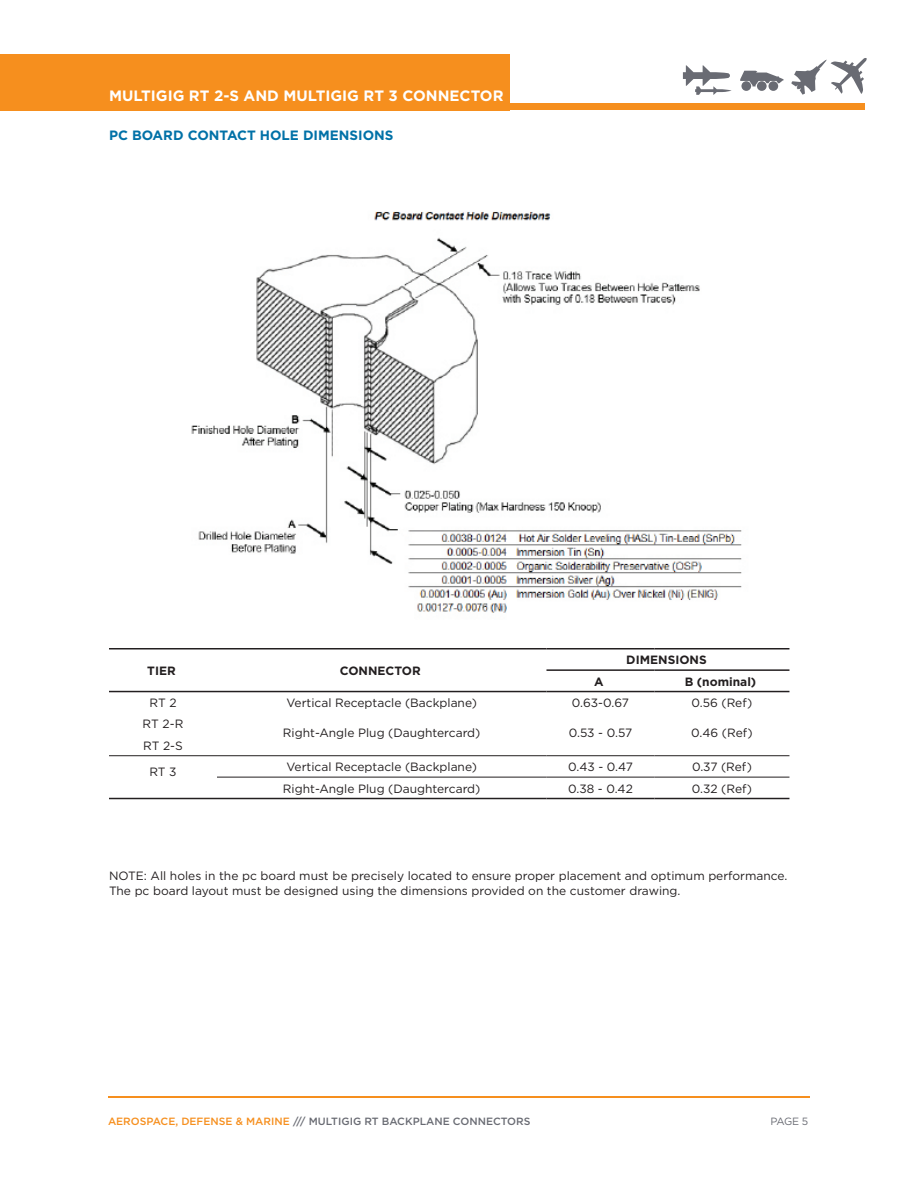
<style>
.page{position:relative;width:918px;height:1188px;background:#fff}
.page>*{position:absolute;margin:0;border:0;box-sizing:border-box;transform-origin:0 0}
.PS_Header_Title{font:700 15px "Gotham";color:#fff}
.ruled_cross{font:700 13.5px "Gotham";color:#0071a7}
.B_Body_Copy{font:12px/15px "Gotham";color:#231f20}
.B_Body_Copy-2{font:700 12px "Gotham";color:#231f20}
.LS_Footer_Info{font:500 10.5px "Gotham";color:#696b73}
.PS_Page_Number{font:10.5px "Gotham";color:#696b73}
.s1{color:#f68f1e}
</style>
<div class="page">
<div style="left:0;top:54px;width:510px;height:56px;background:#f68f1e"></div>
<div style="left:55px;top:104px;width:810px;height:6px;background:#f68f1e"></div>
<div style="left:757px;top:81px;width:10px;height:10px;background:#696b73;border-radius:50%"></div>
<div style="left:769px;top:81px;width:9px;height:10px;background:#696b73;border-radius:50%"></div>
<svg style="left:740px;top:71px;width:44px;height:15px"></svg>
<div style="left:741px;top:81px;width:10px;height:10px;background:#696b73;border-radius:50%"></div>
<svg style="left:791px;top:58px;width:76px;height:37px"></svg>
<svg style="left:683px;top:65px;width:48px;height:30px"></svg>
<img style="left:191px;top:211px;width:551px;height:402px">
<hr style="left:108px;top:1096px;width:702px;height:1px;background:#f68f1e">
<hr style="left:217px;top:777px;width:329px;height:1px;background:#231f20">
<hr style="left:109px;top:691px;width:108px;height:1px;background:#231f20">
<hr style="left:217px;top:691px;width:329px;height:1px;background:#231f20">
<hr style="left:546px;top:691px;width:108px;height:1px;background:#231f20">
<hr style="left:654px;top:691px;width:135px;height:1px;background:#231f20">
<hr style="left:109px;top:798px;width:108px;height:1px;background:#231f20">
<hr style="left:217px;top:798px;width:329px;height:1px;background:#231f20">
<hr style="left:546px;top:798px;width:108px;height:1px;background:#231f20">
<hr style="left:654px;top:798px;width:135px;height:1px;background:#231f20">
<hr style="left:109px;top:648px;width:108px;height:2px;background:#231f20">
<hr style="left:217px;top:648px;width:329px;height:2px;background:#231f20">
<hr style="left:546px;top:648px;width:108px;height:2px;background:#231f20">
<hr style="left:654px;top:648px;width:135px;height:2px;background:#231f20">
<hr style="left:546px;top:669px;width:108px;height:2px;background:#231f20">
<hr style="left:654px;top:669px;width:135px;height:2px;background:#231f20">
<hr style="left:546px;top:777px;width:108px;height:1px;background:#231f20">
<hr style="left:654px;top:777px;width:135px;height:1px;background:#231f20">
<hr style="left:109px;top:755px;width:108px;height:1px;background:#231f20">
<hr style="left:217px;top:755px;width:329px;height:1px;background:#231f20">
<hr style="left:546px;top:755px;width:108px;height:1px;background:#231f20">
<hr style="left:654px;top:755px;width:135px;height:1px;background:#231f20">
<p class="PS_Header_Title" style="left:109px;top:85px;width:396px">MULTIGIG RT 2-S AND MULTIGIG RT 3 CONNECTOR</p>
<p class="ruled_cross" style="left:109px;top:127px;width:286px">PC BOARD CONTACT HOLE DIMENSIONS</p>
<p class="B_Body_Copy-2" style="left:147px;top:663px;width:30px">TIER</p>
<p class="B_Body_Copy-2" style="left:340px;top:663px;width:82px">CONNECTOR</p>
<p class="B_Body_Copy-2" style="left:626px;top:652px;width:82px">DIMENSIONS</p>
<p class="B_Body_Copy-2" style="left:594px;top:673px;width:11px">A</p>
<p class="B_Body_Copy-2" style="left:685px;top:673px;width:73px">B (nominal)</p>
<p class="B_Body_Copy" style="left:149px;top:695px;width:29px">RT 2</p>
<p class="B_Body_Copy" style="left:286px;top:695px;width:192px">Vertical Receptacle (Backplane)</p>
<p class="B_Body_Copy" style="left:572px;top:695px;width:59px">0.63-0.67</p>
<p class="B_Body_Copy" style="left:692px;top:695px;width:62px">0.56 (Ref)</p>
<p class="B_Body_Copy" style="left:143px;top:716px;width:42px">RT 2-R</p>
<p class="B_Body_Copy" style="left:283px;top:725px;width:199px">Right-Angle Plug (Daughtercard)</p>
<p class="B_Body_Copy" style="left:569px;top:725px;width:65px">0.53 - 0.57</p>
<p class="B_Body_Copy" style="left:691px;top:725px;width:63px">0.46 (Ref)</p>
<p class="B_Body_Copy" style="left:143px;top:738px;width:41px">RT 2-S</p>
<p class="B_Body_Copy" style="left:149px;top:764px;width:29px">RT 3</p>
<p class="B_Body_Copy" style="left:286px;top:759px;width:192px">Vertical Receptacle (Backplane)</p>
<p class="B_Body_Copy" style="left:568px;top:759px;width:66px">0.43 - 0.47</p>
<p class="B_Body_Copy" style="left:692px;top:759px;width:61px">0.37 (Ref)</p>
<p class="B_Body_Copy" style="left:283px;top:781px;width:199px">Right-Angle Plug (Daughtercard)</p>
<p class="B_Body_Copy" style="left:568px;top:781px;width:66px">0.38 - 0.42</p>
<p class="B_Body_Copy" style="left:692px;top:781px;width:62px">0.32 (Ref)</p>
<p class="B_Body_Copy" style="left:109px;top:868px;width:680px">NOTE: All holes in the pc board must be precisely located to ensure proper placement and optimum performance.<br>The pc board layout must be designed using the dimensions provided on the customer drawing.</p>
<p class="LS_Footer_Info" style="left:108px;top:1114px;width:424px"><span class="s1">AEROSPACE, DEFENSE &amp; MARINE</span> /// MULTIGIG RT BACKPLANE CONNECTORS</p>
<p class="PS_Page_Number" style="left:770px;top:1114px;width:39px">PAGE 5</p>
</div>
